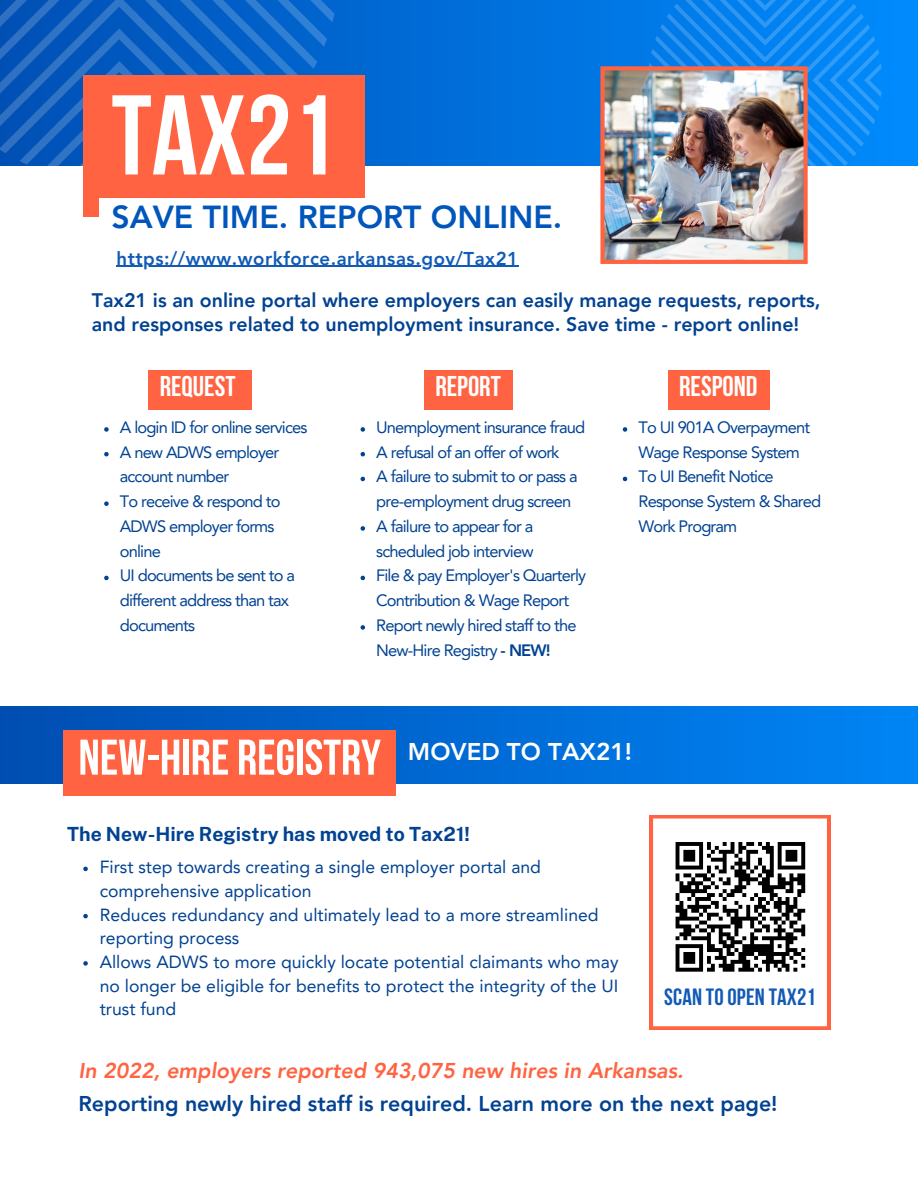
<style>
.page{position:relative;width:918px;height:1188px;background:#fff}
.page>*{position:absolute;margin:0;border:0;box-sizing:border-box;transform-origin:0 0}
.t1{font:700 113.1px "Bebas Neue";color:#fff}
.t2{font:700 49.95px "Bebas Neue";color:#fff}
.t3{font:800 31.8px "Avenir LT Pro";color:#0156bb}
.t4{font:700 28.5px "Bebas Neue";color:#fff}
.t5{font:800 24.15px "Avenir LT Pro";color:#fff}
.t6{font:700 23.4px "Bebas Neue";letter-spacing:.005em;color:#115ab5}
.t7{font:800 21.45px "Avenir LT Pro";color:#024292}
.t8{font:italic 800 21.45px "Avenir LT Pro";color:#ff6342}
.t9{font:800 19.5px/23.7px "Avenir LT Pro";color:#024292}
.t10{font:700 19.5px "Public Sans";color:#024292}
.t11{font:800 18.6px "Avenir LT Pro";letter-spacing:.03em;color:#115ab5}
.t12{font:17.55px/23.7px "Avenir LT Pro";color:#024292}
.t13{font:16.5px/24.8px "Avenir LT Pro";letter-spacing:-.05em;color:#024292}
.s1{font-weight:800}
</style>
<div class="page">
<svg style="left:335px;top:0;width:583px;height:165px;background:#0071dd"></svg>
<svg style="left:0;top:0;width:335px;height:166px;background:#1062c1"></svg>
<img style="left:600px;top:0;width:282px;height:264px">
<div style="left:0;top:707px;width:918px;height:77px;background:linear-gradient(to right,#004db1,#0085f5)"></div>
<svg style="left:650px;top:815px;width:180px;height:215px"></svg>
<div style="left:83px;top:76px;width:281px;height:141px;background:#ff6342"></div>
<hr style="left:117px;top:266px;width:402px;height:1px;background:#115ab5">
<div style="left:99px;top:199px;width:476px;height:44px;background:#fff"></div>
<svg style="left:83px;top:867px;width:5px;height:4px"></svg>
<svg style="left:83px;top:914px;width:5px;height:4px"></svg>
<svg style="left:83px;top:961px;width:5px;height:5px"></svg>
<div style="left:63px;top:730px;width:333px;height:65px;background:#ff6342"></div>
<svg style="left:104px;top:427px;width:5px;height:5px"></svg>
<svg style="left:104px;top:452px;width:5px;height:4px"></svg>
<svg style="left:104px;top:501px;width:5px;height:5px"></svg>
<svg style="left:104px;top:576px;width:5px;height:4px"></svg>
<div style="left:148px;top:370px;width:104px;height:40px;background:#ff6342"></div>
<svg style="left:361px;top:427px;width:4px;height:5px"></svg>
<svg style="left:361px;top:452px;width:4px;height:4px"></svg>
<svg style="left:361px;top:477px;width:4px;height:4px"></svg>
<svg style="left:361px;top:526px;width:4px;height:5px"></svg>
<svg style="left:361px;top:576px;width:4px;height:4px"></svg>
<svg style="left:361px;top:625px;width:4px;height:5px"></svg>
<svg style="left:623px;top:427px;width:4px;height:5px"></svg>
<svg style="left:623px;top:477px;width:4px;height:4px"></svg>
<div style="left:424px;top:370px;width:89px;height:40px;background:#ff6342"></div>
<div style="left:668px;top:370px;width:101px;height:40px;background:#ff6342"></div>
<p class="t1" style="left:111px;top:90px;width:226px">TAX21</p>
<p class="t3" style="left:111px;top:204px;width:452px">SAVE TIME. REPORT ONLINE.</p>
<p class="t11" style="left:117px;top:251px;width:403px">https://www.workforce.arkansas.gov/Tax21</p>
<p class="t9" style="left:92px;top:290px;width:730px">Tax21 is an online portal where employers can easily manage requests, reports, and responses related to unemployment insurance. Save time - report online!</p>
<p class="t4" style="left:160px;top:375px;width:77px">REQUEST</p>
<p class="t13" style="left:120px;top:416px;width:189px">A login ID for online services</p>
<p class="t13" style="left:120px;top:441px;width:161px">A new ADWS employer account number</p>
<p class="t13" style="left:120px;top:490px;width:162px">To receive &amp; respond to<br>ADWS employer forms online</p>
<p class="t13" style="left:120px;top:565px;width:177px">UI documents be sent to a different address than tax documents</p>
<p class="t4" style="left:435px;top:375px;width:67px">REPORT</p>
<p class="t4" style="left:679px;top:375px;width:80px">RESPOND</p>
<p class="t13" style="left:376px;top:416px;width:211px">Unemployment insurance fraud</p>
<p class="t13" style="left:376px;top:441px;width:185px">A refusal of an offer of work</p>
<p class="t13" style="left:376px;top:466px;width:203px">A failure to submit to or pass a pre-employment drug screen</p>
<p class="t13" style="left:376px;top:515px;width:159px">A failure to appear for a scheduled job interview</p>
<p class="t13" style="left:376px;top:565px;width:211px">File &amp; pay Employer's Quarterly<br>Contribution &amp; Wage Report</p>
<p class="t13" style="left:376px;top:614px;width:202px">Report newly hired staff to the<br>New-Hire Registry <span class="s1">- NEW!</span></p>
<p class="t13" style="left:638px;top:416px;width:173px">To UI 901A Overpayment<br>Wage Response System</p>
<p class="t13" style="left:638px;top:466px;width:184px">To UI Benefit Notice<br>Response System &amp; Shared<br>Work Program</p>
<p class="t2" style="left:78px;top:737px;width:304px">NEW-HIRE REGISTRY</p>
<p class="t5" style="left:408px;top:742px;width:225px">MOVED TO TAX21!</p>
<p class="t10" style="left:67px;top:823px;width:404px">The New-Hire Registry has moved to Tax21!</p>
<p class="t12" style="left:100px;top:857px;width:443px">First step towards creating a single employer portal and comprehensive application</p>
<p class="t12" style="left:100px;top:904px;width:500px">Reduces redundancy and ultimately lead to a more streamlined reporting process</p>
<p class="t12" style="left:100px;top:952px;width:520px;text-align:justify">Allows ADWS to more quickly locate potential claimants who may no longer be eligible for benefits to protect the integrity of the UI trust fund</p>
<p class="t6" style="left:664px;top:987px;width:153px">SCAN TO OPEN TAX21</p>
<p class="t8" style="left:78px;top:1062px;width:607px">In 2022, employers reported 943,075 new hires in Arkansas.</p>
<p class="t7" style="left:78px;top:1095px;width:701px">Reporting newly hired staff is required. Learn more on the next page!</p>
</div>
